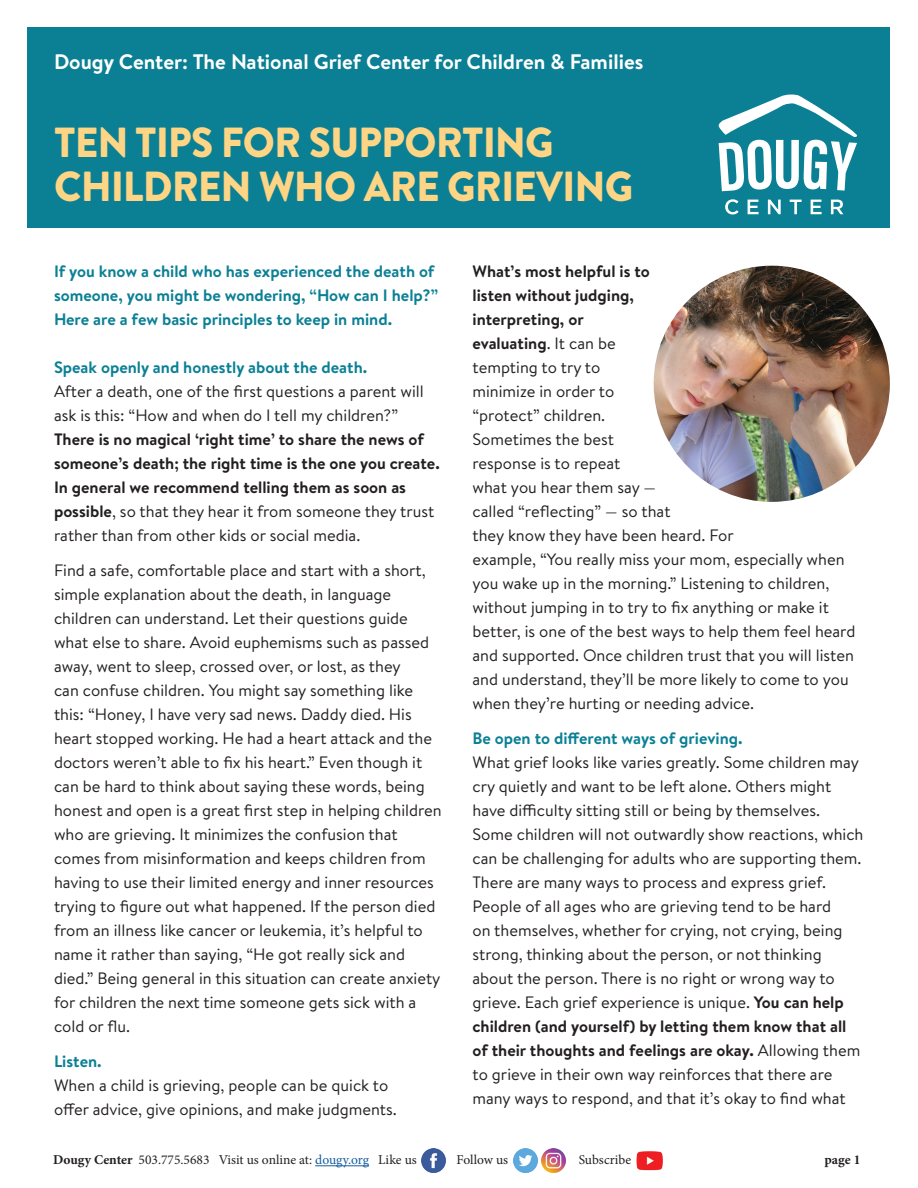
<style>
.page{position:relative;width:918px;height:1188px;background:#fff}
.page>*{position:absolute;margin:0;border:0;box-sizing:border-box;transform-origin:0 0}
.t1{font:900 42px/43.5px "Brandon Text";letter-spacing:-.015em;color:#fed585;scale:.96 1}
.t2{font:700 21px "Brandon Text";color:#fff}
.t3{font:16.5px/24px "Brandon Text";color:#231f20}
.t4{font:700 16.5px/24px "Brandon Text";color:#0b8095}
.t5{font:13.5px "Minion Pro";color:#231f20}
.t6{font:700 13.5px "Minion Pro";color:#231f20}
.s1{font-weight:700;color:#0b8095}
.s2{font-weight:700}
.s3{font-weight:700;color:#fff}
.s4{color:#175d9e}
</style>
<div class="page">
<div style="left:28px;top:28px;width:862px;height:200px;background:#0b8095"></div>
<img style="left:654px;top:266px;width:236px;height:236px;border-radius:118px">
<svg style="left:725px;top:199px;width:14px;height:15px"></svg>
<svg style="left:748px;top:200px;width:11px;height:14px"></svg>
<svg style="left:768px;top:200px;width:13px;height:14px"></svg>
<svg style="left:790px;top:200px;width:12px;height:14px"></svg>
<svg style="left:811px;top:200px;width:11px;height:14px"></svg>
<svg style="left:831px;top:200px;width:12px;height:14px"></svg>
<svg style="left:719px;top:94px;width:138px;height:97px"></svg>
<hr style="left:315px;top:1165px;width:54px;height:1px;background:#175d9e">
<img style="left:422px;top:1149px;width:23px;height:23px">
<img style="left:514px;top:1149px;width:23px;height:23px">
<img style="left:636px;top:1151px;width:27px;height:20px">
<img style="left:542px;top:1148px;width:24px;height:24px">
<p class="t2" style="left:54px;top:47px;width:591px">Dougy Center: The National Grief Center for Children &amp; Families</p>
<p class="t1" style="left:54px;top:120px;width:605px">TEN TIPS FOR SUPPORTING<br>CHILDREN WHO ARE GRIEVING</p>
<p class="t4" style="left:54px;top:259px;width:386px">If you know a child who has experienced the death of someone, you might be wondering, “How can I help?”<br>Here are a few basic principles to keep in mind.</p>
<p class="t3" style="left:54px;top:355px;width:387px"><span class="s1">Speak openly and honestly about the death.<br></span>After a death, one of the first questions a parent will ask is this: “How and when do I tell my children?” <span class="s2">There is no magical ‘right time’ to share the news of someone’s death; the right time is the one you create.<br>In general we recommend telling them as soon as possible</span>, so that they hear it from someone they trust rather than from other kids or social media.</p>
<p class="t3" style="left:54px;top:558px;width:389px">Find a safe, comfortable place and start with a short, simple explanation about the death, in language children can understand. Let their questions guide what else to share. Avoid euphemisms such as passed away, went to sleep, crossed over, or lost, as they<br>can confuse children. You might say something like this: “Honey, I have very sad news. Daddy died. His heart stopped working. He had a heart attack and the doctors weren’t able to fix his heart.” Even though it can be hard to think about saying these words, being honest and open is a great first step in helping children who are grieving. It minimizes the confusion that comes from misinformation and keeps children from having to use their limited energy and inner resources trying to figure out what happened. If the person died from an illness like cancer or leukemia, it’s helpful to name it rather than saying, “He got really sick and died.” Being general in this situation can create anxiety for children the next time someone gets sick with a cold or flu.</p>
<p class="t3" style="left:54px;top:1049px;width:344px"><span class="s1">Listen.<br></span>When a child is grieving, people can be quick to offer advice, give opinions, and make judgments.</p>
<p class="t3" style="left:472px;top:259px;width:384px"><span class="s2">What’s most helpful is to<br>listen without judging,<br>interpreting, or<br>evaluating</span>. It can be<br>tempting to try to<br>minimize in order to<br>“protect” children.<br>Sometimes the best<br>response is to repeat<br>what you hear them say —<br>called “reflecting” — so that<br>they know they have been heard. For<br>example, “You really miss your mom, especially when you wake up in the morning.” Listening to children, without jumping in to try to fix anything or make it better, is one of the best ways to help them feel heard and supported. Once children trust that you will listen and understand, they’ll be more likely to come to you when they’re hurting or needing advice.</p>
<p class="t3" style="left:472px;top:726px;width:393px"><span class="s1">Be open to different ways of grieving.<br></span>What grief looks like varies greatly. Some children may cry quietly and want to be left alone. Others might have difficulty sitting still or being by themselves.<br>Some children will not outwardly show reactions, which can be challenging for adults who are supporting them.<br>There are many ways to process and express grief.<br>People of all ages who are grieving tend to be hard<br>on themselves, whether for crying, not crying, being strong, thinking about the person, or not thinking about the person. There is no right or wrong way to grieve. Each grief experience is unique. <span class="s2">You can help children (and yourself) by letting them know that all of their thoughts and feelings are okay.</span> Allowing them to grieve in their own way reinforces that there are many ways to respond, and that it’s okay to find what</p>
<p class="t5" style="left:29px;top:1151px;width:389px"><span class="s3">The</span> <span class="s2">Dougy Center</span> 503.775.5683 Visit us online at: <span class="s4">dougy.org</span> Like us</p>
<p class="t5" style="left:457px;top:1151px;width:53px">Follow us</p>
<p class="t5" style="left:579px;top:1151px;width:54px">Subscribe</p>
<p class="t6" style="left:824px;top:1151px;width:38px">page 1</p>
</div>
